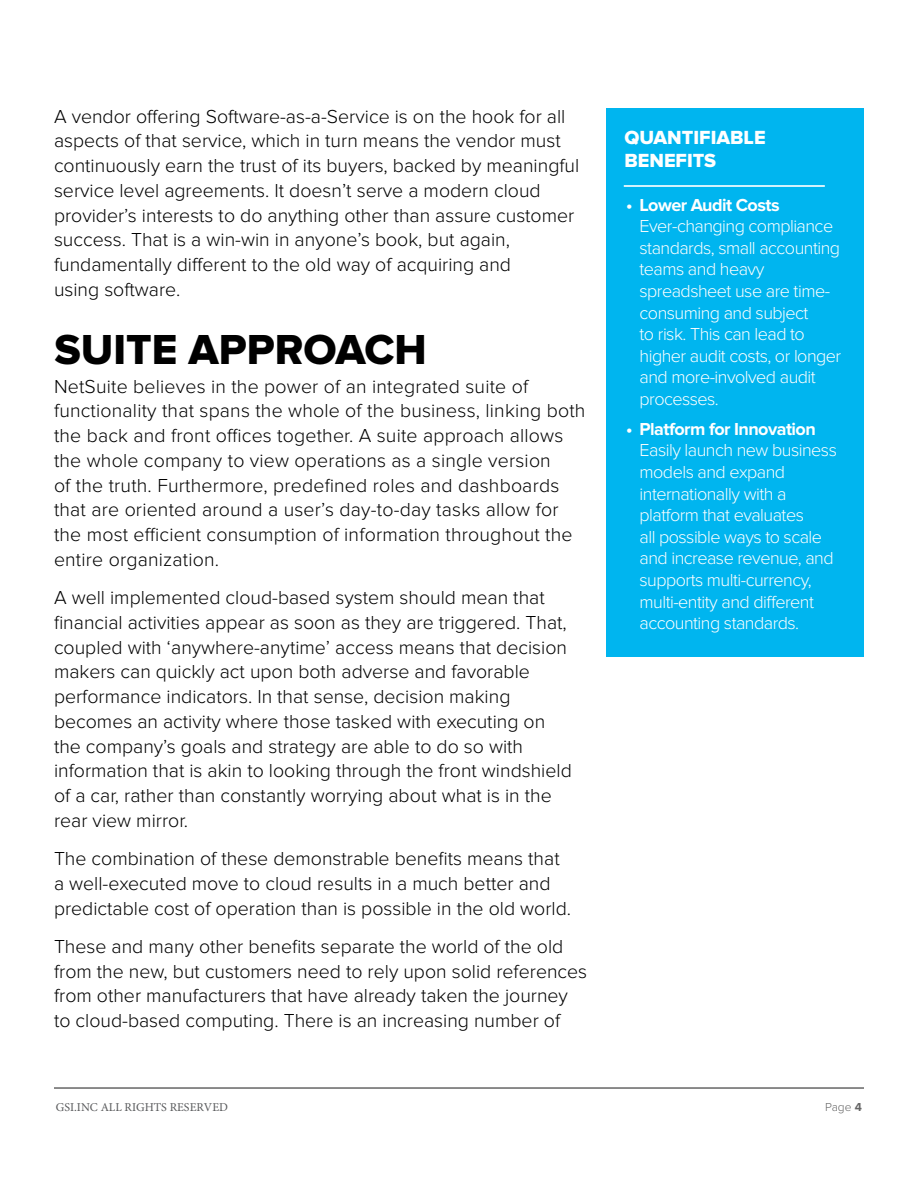
<style>
.page{position:relative;width:918px;height:1188px;background:#fff}
.page>*{position:absolute;margin:0;border:0;box-sizing:border-box;transform-origin:0 0}
.t1{font:43.5px "Proxima Nova Extrabld";color:#000}
.t2{font:19.65px/23.7px "Proxima Nova Extrabld";color:#fff}
.Body{font:300 19.5px/24.8px "Proxima Nova";color:#000}
.t3{font:300 18px/21.6px "Proxima Nova";letter-spacing:-.03em;color:#fff}
.t4{font:12px "Minion Pro";color:#58595b}
.t5{font:300 12px "Proxima Nova";color:#666}
.s1{font-weight:700}
</style>
<div class="page">
<hr style="left:54px;top:1087px;width:810px;height:2px;background:#666">
<div style="left:606px;top:108px;width:258px;height:549px;background:#00b5ef"></div>
<hr style="left:624px;top:185px;width:201px;height:2px;background:#fff">
<p class="Body" style="left:54px;top:104px;width:527px">A vendor offering Software-as-a-Service is on the hook for all aspects of that service, which in turn means the vendor must continuously earn the trust of its buyers, backed by meaningful service level agreements. It doesn’t serve a modern cloud provider’s interests to do anything other than assure customer success. That is a win-win in anyone’s book, but again, fundamentally different to the old way of acquiring and<br>using software.</p>
<p class="t1" style="left:54px;top:324px;width:374px">SUITE APPROACH</p>
<p class="Body" style="left:54px;top:374px;width:533px">NetSuite believes in the power of an integrated suite of functionality that spans the whole of the business, linking both the back and front offices together. A suite approach allows the whole company to view operations as a single version<br>of the truth. Furthermore, predefined roles and dashboards that are oriented around a user’s day-to-day tasks allow for the most efficient consumption of information throughout the entire organization.</p>
<p class="Body" style="left:54px;top:586px;width:519px">A well implemented cloud-based system should mean that financial activities appear as soon as they are triggered. That, coupled with ‘anywhere-anytime’ access means that decision makers can quickly act upon both adverse and favorable performance indicators. In that sense, decision making becomes an activity where those tasked with executing on the company’s goals and strategy are able to do so with information that is akin to looking through the front windshield of a car, rather than constantly worrying about what is in the rear view mirror.</p>
<p class="Body" style="left:54px;top:847px;width:519px">The combination of these demonstrable benefits means that a well-executed move to cloud results in a much better and predictable cost of operation than is possible in the old world.</p>
<p class="Body" style="left:54px;top:934px;width:535px">These and many other benefits separate the world of the old from the new, but customers need to rely upon solid references from other manufacturers that have already taken the journey to cloud-based computing. There is an increasing number of</p>
<p class="t2" style="left:624px;top:126px;width:143px">QUANTIFIABLE<br>BENEFITS</p>
<p class="t3" style="left:640px;top:194px;width:203px;text-indent:-14px"><span class="s1">• Lower Audit Costs<br></span>Ever-changing compliance standards, small accounting teams and heavy spreadsheet use are time&shy;consuming and subject<br>to risk. This can lead to higher audit costs, or longer and more-involved audit processes.</p>
<p class="t3" style="left:640px;top:418px;width:199px;text-indent:-14px"><span class="s1">• Platform for Innovation<br></span>Easily launch new business models and expand internationally with a platform that evaluates<br>all possible ways to scale and increase revenue, and supports multi-currency, multi-entity and different accounting standards.</p>
<p class="t4" style="left:56px;top:1099px;width:174px">GSI.INC ALL RIGHTS RESERVED</p>
<p class="t5" style="left:825px;top:1100px;width:38px">Page <span class="s1">4</span></p>
</div>
